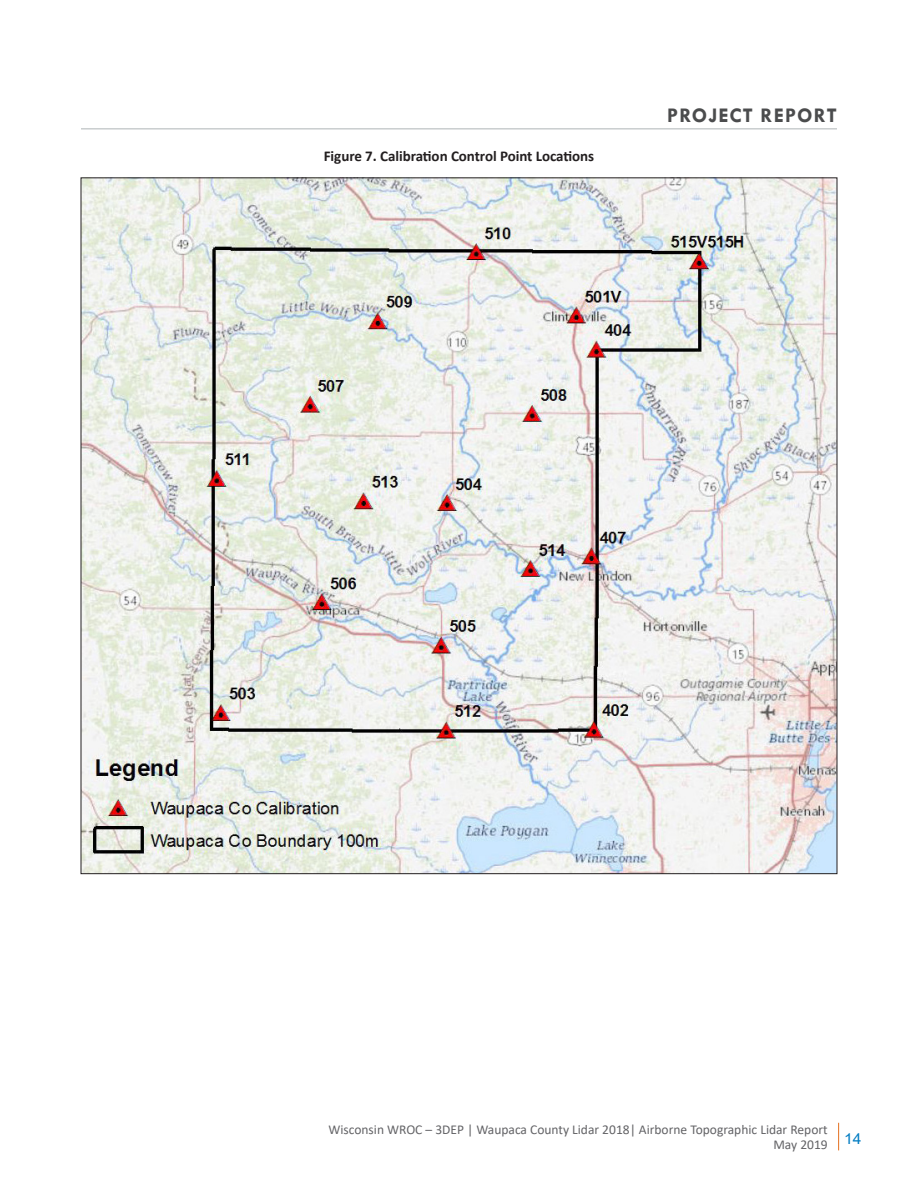
<style>
.page{position:relative;width:918px;height:1188px;background:#fff}
.page>*{position:absolute;margin:0;border:0;box-sizing:border-box;transform-origin:0 0}
.Bluehead1_B1{font:700 21px "Tw Cen";letter-spacing:.05em;color:#4b4c4d}
.t1{font:700 15px "Calibri";letter-spacing:-.005em;color:#231f20}
.t2{font:13.5px/15px "Calibri";color:#636366}
</style>
<div class="page">
<svg style="left:838px;top:1123px;width:1px;height:27px"></svg>
<img style="left:83px;top:179px;width:752px;height:693px">
<hr style="left:81px;top:128px;width:756px;height:1px;background:#aeb4b7">
<p class="t1" style="left:324px;top:145px;width:272px">Figure 7. Calibration Control Point Locations</p>
<p class="Bluehead1_B1" style="left:667px;top:103px;width:171px">PROJECT REPORT</p>
<p class="t2" style="left:773px;top:1122px;width:90px;text-indent:-445px">Wisconsin WROC – 3DEP | Waupaca County Lidar 2018| Airborne Topographic Lidar Report<br>May 2019 <sup>14</sup></p>
</div>
